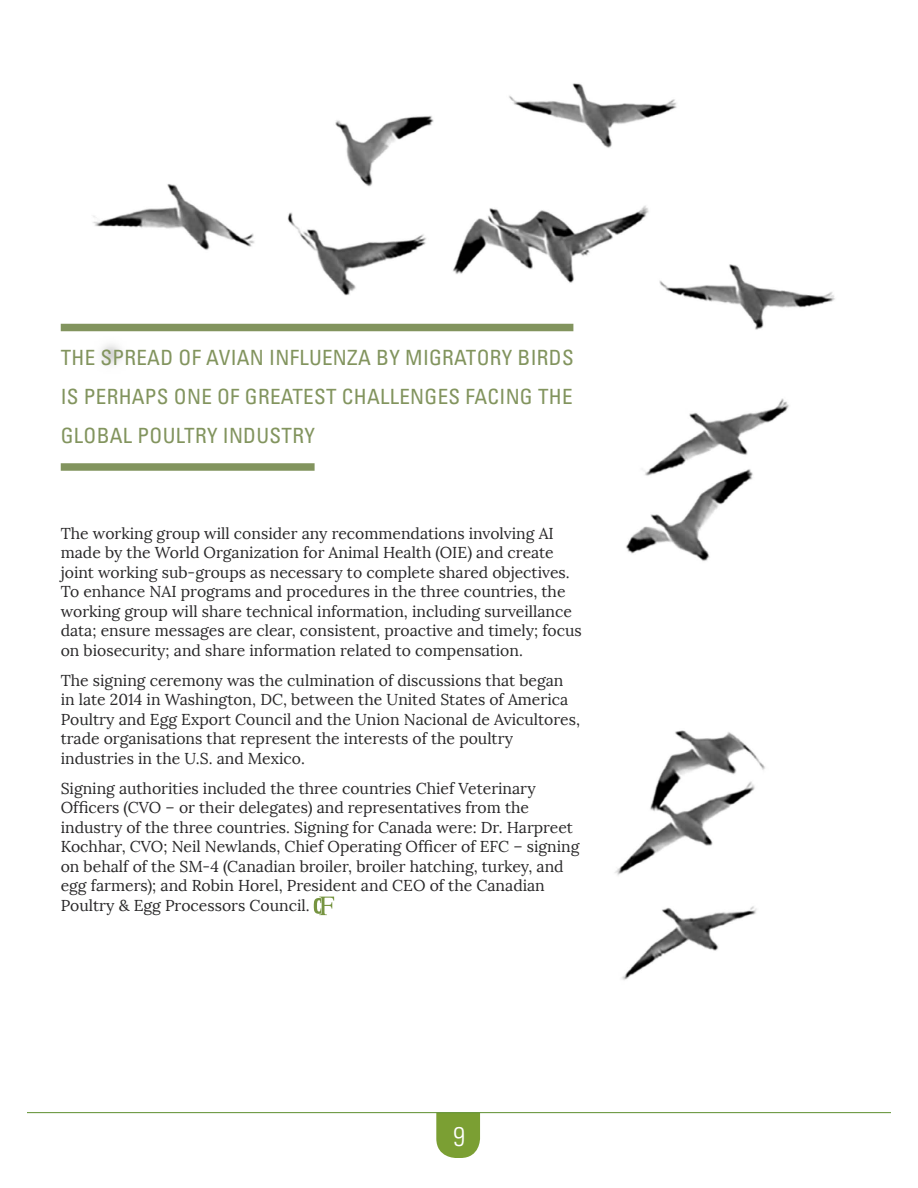
<style>
.page{position:relative;width:918px;height:1188px;background:#fff}
.page>*{position:absolute;margin:0;border:0;box-sizing:border-box;transform-origin:0 0}
.t1{font:300 condensed 27px "Univers LT Std";color:#fff}
.t2{font:condensed 21px/39px "Univers LT Std";letter-spacing:.015em;color:#82945e;text-align:justify}
.t3{font:15.75px/19.5px "Lora";color:#292829}
</style>
<div class="page">
<svg style="left:436px;top:1113px;width:44px;height:45px;background:#85a644"></svg>
<hr style="left:27px;top:1112px;width:864px;height:1px;background:#5d8e2f">
<img style="left:60px;top:83px;width:775px;height:897px">
<svg style="left:314px;top:897px;width:20px;height:18px"></svg>
<div style="left:61px;top:324px;width:512px;height:7px;background:#82945e"></div>
<div style="left:61px;top:463px;width:254px;height:8px;background:#82945e"></div>
<h2 class="t2" style="left:61px;top:338px;width:514px">THE SPREAD OF AVIAN INFLUENZA BY MIGRATORY BIRDS IS PERHAPS ONE OF GREATEST CHALLENGES FACING THE GLOBAL POULTRY INDUSTRY</h2>
<p class="t3" style="left:61px;top:523px;width:523px">The working group will consider any recommendations involving AI made by the World Organization for Animal Health (OIE) and create joint working sub-groups as necessary to complete shared objectives.<br>To enhance NAI programs and procedures in the three countries, the working group will share technical information, including surveillance data; ensure messages are clear, consistent, proactive and timely; focus on biosecurity; and share information related to compensation.</p>
<p class="t3" style="left:61px;top:670px;width:521px">The signing ceremony was the culmination of discussions that began in late 2014 in Washington, DC, between the United States of America Poultry and Egg Export Council and the Union Nacional de Avicultores, trade organisations that represent the interests of the poultry industries in the U.S. and Mexico.</p>
<p class="t3" style="left:61px;top:778px;width:520px">Signing authorities included the three countries Chief Veterinary Officers (CVO – or their delegates) and representatives from the industry of the three countries. Signing for Canada were: Dr. Harpreet Kochhar, CVO; Neil Newlands, Chief Operating Officer of EFC – signing on behalf of the SM-4 (Canadian broiler, broiler hatching, turkey, and egg farmers); and Robin Horel, President and CEO of the Canadian Poultry &amp; Egg Processors Council.</p>
<h1 class="t1" style="left:453px;top:1120px;width:13px">9</h1>
</div>
